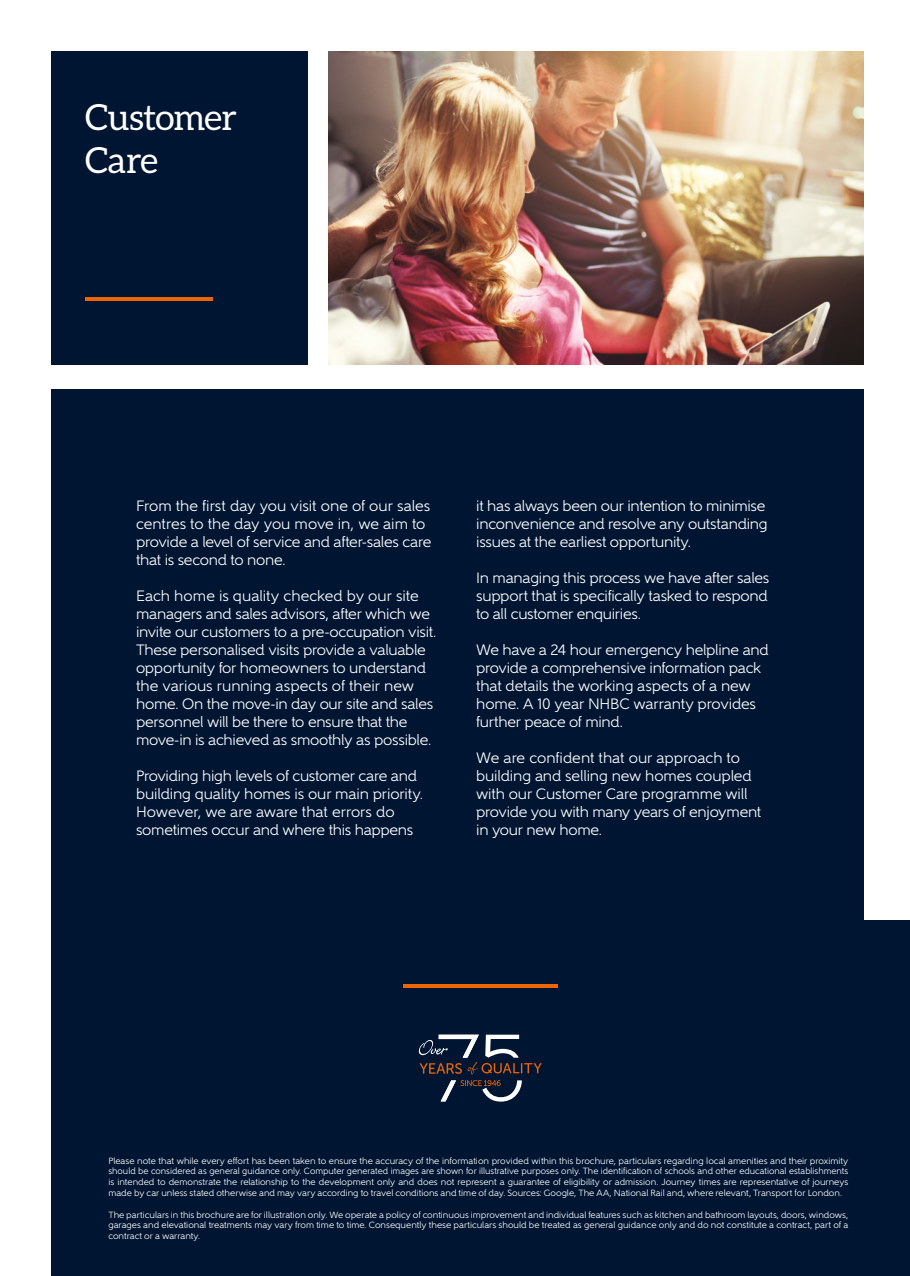
<style>
.page{position:relative;width:910px;height:1276px;background:#fff}
.page>*{position:absolute;margin:0;border:0;box-sizing:border-box;transform-origin:0 0}
.t1{font:36px/43.2px "Aleo";letter-spacing:-.015em;color:#fff}
.t2{font:15px/18px "Gentleman 500";letter-spacing:-.015em;color:#fff}
.t3{font:9px/10.8px "Gentleman 500";color:#fff;text-align:justify}
</style>
<div class="page">
<div style="left:51px;top:389px;width:812px;height:846px;background:#001532"></div>
<img style="left:329px;top:51px;width:534px;height:313px">
<div style="left:51px;top:51px;width:257px;height:313px;background:#001532"></div>
<hr style="left:85px;top:298px;width:128px;height:3px;background:#ec6608">
<div style="left:51px;top:921px;width:859px;height:355px;background:#001532"></div>
<hr style="left:403px;top:984px;width:155px;height:3px;background:#ec6608">
<svg style="left:419px;top:1034px;width:123px;height:40px"></svg>
<svg style="left:441px;top:1080px;width:81px;height:21px"></svg>
<p class="t1" style="left:85px;top:95px;width:154px">Customer<br>Care</p>
<p class="t2" style="left:136px;top:497px;width:297px">From the first day you visit one of our sales centres to the day you move in, we aim to provide a level of service and after-sales care that is second to none.</p>
<p class="t2" style="left:136px;top:587px;width:302px">Each home is quality checked by our site managers and sales advisors, after which we invite our customers to a pre-occupation visit.<br>These personalised visits provide a valuable</p>
<p class="t2" style="left:136px;top:659px;width:299px">opportunity for homeowners to understand the various running aspects of their new home. On the move-in day our site and sales personnel will be there to ensure that the move-in is achieved as smoothly as possible.</p>
<p class="t2" style="left:136px;top:767px;width:289px">Providing high levels of customer care and building quality homes is our main priority.<br>However, we are aware that errors do sometimes occur and where this happens</p>
<p class="t2" style="left:476px;top:497px;width:293px">it has always been our intention to minimise inconvenience and resolve any outstanding issues at the earliest opportunity.</p>
<p class="t2" style="left:476px;top:569px;width:295px">In managing this process we have after sales support that is specifically tasked to respond</p>
<p class="t2" style="left:476px;top:605px;width:166px">to all customer enquiries.</p>
<p class="t2" style="left:476px;top:641px;width:294px">We have a 24 hour emergency helpline and</p>
<p class="t2" style="left:476px;top:659px;width:286px">provide a comprehensive information pack</p>
<p class="t2" style="left:476px;top:677px;width:276px">that details the working aspects of a new</p>
<p class="t2" style="left:476px;top:695px;width:281px">home. A 10 year NHBC warranty provides</p>
<p class="t2" style="left:476px;top:713px;width:148px">further peace of mind.</p>
<p class="t2" style="left:476px;top:749px;width:265px">We are confident that our approach to</p>
<p class="t2" style="left:476px;top:767px;width:277px">building and selling new homes coupled</p>
<p class="t2" style="left:476px;top:785px;width:273px">with our Customer Care programme will</p>
<p class="t2" style="left:476px;top:803px;width:287px">provide you with many years of enjoyment</p>
<p class="t2" style="left:476px;top:821px;width:127px">in your new home.</p>
<p class="t3" style="left:108px;top:1155px;width:741px">Please note that while every effort has been taken to ensure the accuracy of the information provided within this brochure, particulars regarding local amenities and their proximity should be considered as general guidance only. Computer generated images are shown for illustrative purposes only. The identification of schools and other educational establishments is intended to demonstrate the relationship to the development only and does not represent a guarantee of eligibility or admission. Journey times are representative of journeys made by car unless stated otherwise and may vary according to travel conditions and time of day. Sources: Google, The AA, National Rail and, where relevant, Transport for London.</p>
<p class="t3" style="left:108px;top:1209px;width:741px">The particulars in this brochure are for illustration only. We operate a policy of continuous improvement and individual features such as kitchen and bathroom layouts, doors, windows, garages and elevational treatments may vary from time to time. Consequently these particulars should be treated as general guidance only and do not constitute a contract, part of a contract or a warranty.</p>
</div>
